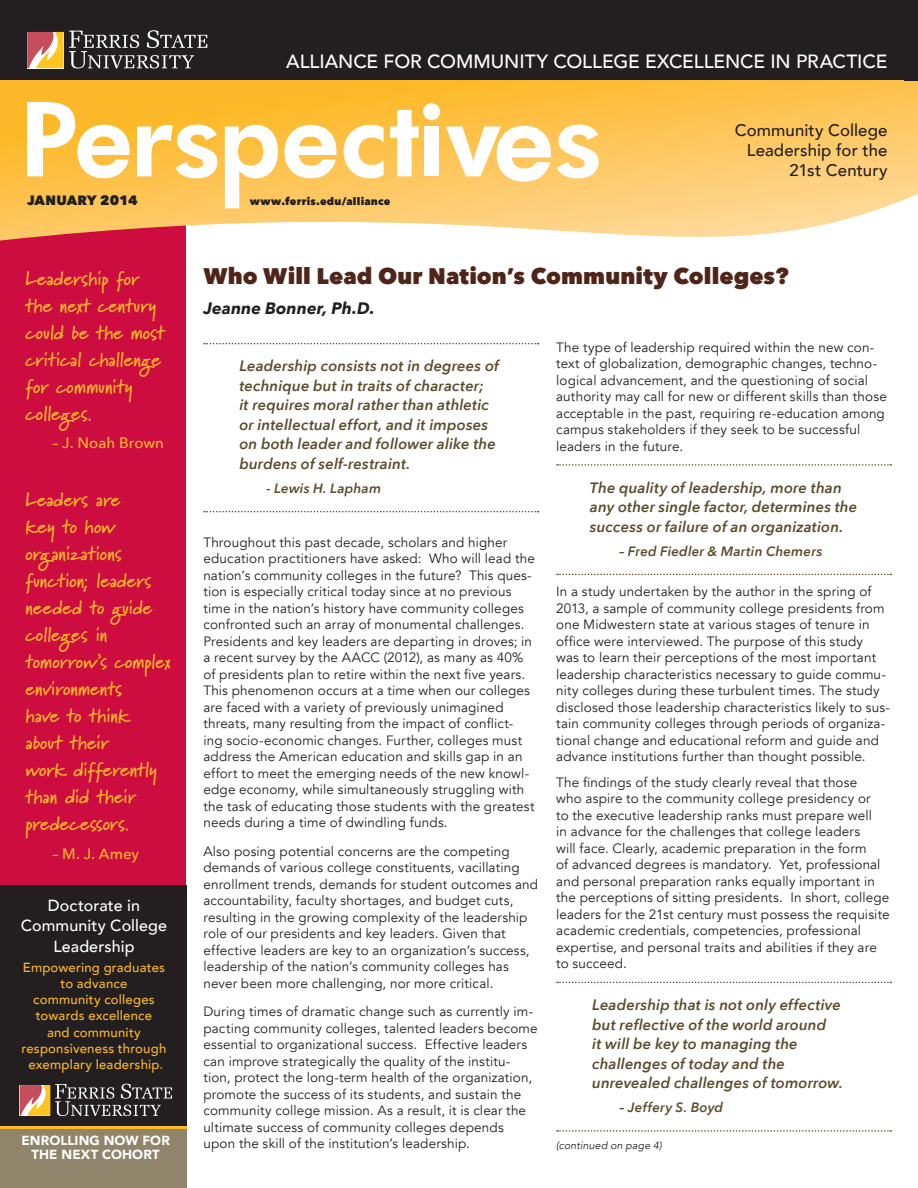
<style>
.page{position:relative;width:918px;height:1188px;background:#fff}
.page>*{position:absolute;margin:0;border:0;box-sizing:border-box;transform-origin:0 0}
.Head1{font:800 22.5px "Avenir Next";letter-spacing:.005em;color:#4f2519}
.Yellow_Quote{font:700 19.5px/27px "Marydale";color:#fcb828}
.t1{font:500 19.05px "Avenir";letter-spacing:-.005em;color:#fff}
.t2{font:500 16.8px/20.1px "Avenir";letter-spacing:.005em;color:#231f20;text-align:right}
.byline{font:italic 700 16.5px "Avenir Next";color:#231f20}
.t3{font:500 16.05px/20.5px "Avenir";letter-spacing:.005em;color:#fff;text-align:center}
.Brown_Quote_with_Rul{font:italic 600 15px/19.5px "Avenir Next";letter-spacing:.01em;color:#5b4b2c}
.Yellow-Attribute{font:500 15px "Avenir Next";letter-spacing:.005em;color:#fcb828}
.Bodytext{font:13.5px/16.5px "Avenir";letter-spacing:.01em;color:#231f20}
.Brown_Attribute{font:italic 600 13.5px "Avenir Next";letter-spacing:.015em;color:#5b4b2c}
.DATE{font:800 13.5px "Avenir Next";letter-spacing:-.005em;color:#231f20}
.t4{font:500 13.2px/16px "Avenir";letter-spacing:.015em;color:#fcb828;text-align:center}
.t5{font:900 13.2px/14.5px "Avenir";letter-spacing:.01em;color:#fff;text-align:center}
.DATE-2{font:800 10.5px "Avenir Next";letter-spacing:.025em;color:#231f20}
.bio{font:italic 10.5px "Avenir";letter-spacing:.02em;color:#231f20}
</style>
<div class="page">
<div style="left:0;top:0;width:185px;height:886px;background:#cd0d40"></div>
<svg style="left:0;top:80px;width:918px;height:169px"></svg>
<div style="left:0;top:0;width:918px;height:80px;background:#231f20"></div>
<svg style="left:27px;top:30px;width:180px;height:38px"></svg>
<svg style="left:137px;top:125px;width:80px;height:53px"></svg>
<svg style="left:225px;top:125px;width:53px;height:83px"></svg>
<svg style="left:284px;top:125px;width:53px;height:53px"></svg>
<svg style="left:27px;top:102px;width:103px;height:76px;background:#fddd98"></svg>
<svg style="left:344px;top:125px;width:40px;height:53px"></svg>
<svg style="left:390px;top:103px;width:50px;height:73px"></svg>
<div style="left:424px;top:126px;width:15px;height:50px;background:#fff"></div>
<svg style="left:557px;top:125px;width:42px;height:53px"></svg>
<svg style="left:446px;top:126px;width:105px;height:56px"></svg>
<div style="left:0;top:886px;width:187px;height:242px;background:#231f20"></div>
<svg style="left:0;top:1126px;width:187px;height:4px"></svg>
<div style="left:0;top:1130px;width:187px;height:58px;background:#90846b"></div>
<svg style="left:20px;top:1084px;width:152px;height:32px"></svg>
<div style="left:904px;top:0;width:14px;height:81px;background:#231f20"></div>
<svg style="left:204px;top:343px;width:334px;height:1px"></svg>
<svg style="left:204px;top:511px;width:334px;height:1px"></svg>
<svg style="left:557px;top:464px;width:334px;height:2px"></svg>
<svg style="left:557px;top:574px;width:334px;height:1px"></svg>
<svg style="left:557px;top:982px;width:334px;height:1px"></svg>
<svg style="left:557px;top:1130px;width:334px;height:2px"></svg>
<p class="t1" style="left:286px;top:45px;width:603px">ALLIANCE FOR COMMUNITY COLLEGE EXCELLENCE IN PRACTICE</p>
<p class="DATE" style="left:27px;top:192px;width:112px">JANUARY 2014</p>
<p class="DATE-2" style="left:250px;top:195px;width:142px">www.ferris.edu/alliance</p>
<p class="t2" style="left:735px;top:119px;width:154px">Community College<br>Leadership for the<br>21st Century</p>
<p class="Yellow_Quote" style="left:26px;top:264px;width:140px">Leadership for the next century could be the most critical challenge for community colleges.</p>
<p class="Yellow-Attribute" style="left:52px;top:430px;width:113px">– J. Noah Brown</p>
<p class="Yellow_Quote" style="left:26px;top:485px;width:146px">Leaders are<br>key to how organizations function; leaders needed to guide colleges in tomorrow’s complex environments<br>have to think about their<br>work differently than did their predecessors.</p>
<p class="Yellow-Attribute" style="left:52px;top:841px;width:88px">– M. J. Amey</p>
<p class="t3" style="left:21px;top:894px;width:148px">Doctorate in<br>Community College<br>Leadership</p>
<p class="t4" style="left:22px;top:959px;width:146px">Empowering graduates to advance<br>community colleges towards excellence<br>and community responsiveness through exemplary leadership.</p>
<p class="t5" style="left:21px;top:1132px;width:150px">ENROLLING NOW FOR<br>THE NEXT COHORT</p>
<p class="Head1" style="left:203px;top:262px;width:587px">Who Will Lead Our Nation’s Community Colleges?</p>
<p class="byline" style="left:203px;top:293px;width:173px">Jeanne Bonner, Ph.D.</p>
<p class="Bodytext" style="left:556px;top:339px;width:332px">The type of leadership required within the new con&shy;text of globalization, demographic changes, techno&shy;logical advancement, and the questioning of social authority may call for new or different skills than those acceptable in the past, requiring re-education among campus stakeholders if they seek to be successful leaders in the future.</p>
<p class="Brown_Quote_with_Rul" style="left:590px;top:477px;width:269px">The quality of leadership, more than any other single factor, determines the success or failure of an organization.</p>
<p class="Brown_Attribute" style="left:619px;top:539px;width:205px">– Fred Fiedler &amp; Martin Chemers</p>
<p class="Bodytext" style="left:556px;top:583px;width:335px">In a study undertaken by the author in the spring of 2013, a sample of community college presidents from one Midwestern state at various stages of tenure in office were interviewed. The purpose of this study<br>was to learn their perceptions of the most important leadership characteristics necessary to guide commu&shy;nity colleges during these turbulent times. The study disclosed those leadership characteristics likely to sus&shy;tain community colleges through periods of organiza&shy;tional change and educational reform and guide and advance institutions further than thought possible.</p>
<p class="Bodytext" style="left:556px;top:774px;width:335px">The findings of the study clearly reveal that those<br>who aspire to the community college presidency or<br>to the executive leadership ranks must prepare well<br>in advance for the challenges that college leaders<br>will face. Clearly, academic preparation in the form<br>of advanced degrees is mandatory. Yet, professional and personal preparation ranks equally important in the perceptions of sitting presidents. In short, college leaders for the 21st century must possess the requisite academic credentials, competencies, professional expertise, and personal traits and abilities if they are to succeed.</p>
<p class="Brown_Quote_with_Rul" style="left:592px;top:995px;width:252px">Leadership that is not only effective but reflective of the world around<br>it will be key to managing the challenges of today and the unrevealed challenges of tomorrow.</p>
<p class="Brown_Attribute" style="left:619px;top:1096px;width:105px">– Jeffery S. Boyd</p>
<p class="Brown_Quote_with_Rul" style="left:239px;top:356px;width:261px">Leadership consists not in degrees of technique but in traits of character;<br>it requires moral rather than athletic or intellectual effort, and it imposes on both leader and follower alike the burdens of self-restraint.</p>
<p class="Brown_Attribute" style="left:266px;top:477px;width:116px">- Lewis H. Lapham</p>
<p class="Bodytext" style="left:203px;top:534px;width:333px">Throughout this past decade, scholars and higher education practitioners have asked: Who will lead the nation’s community colleges in the future? This ques&shy;tion is especially critical today since at no previous time in the nation’s history have community colleges confronted such an array of monumental challenges.<br>Presidents and key leaders are departing in droves; in a recent survey by the AACC (2012), as many as 40% of presidents plan to retire within the next five years.<br>This phenomenon occurs at a time when our colleges are faced with a variety of previously unimagined threats, many resulting from the impact of conflict&shy;ing socio-economic changes. Further, colleges must address the American education and skills gap in an effort to meet the emerging needs of the new knowl&shy;edge economy, while simultaneously struggling with the task of educating those students with the greatest needs during a time of dwindling funds.</p>
<p class="Bodytext" style="left:203px;top:843px;width:336px">Also posing potential concerns are the competing demands of various college constituents, vacillating enrollment trends, demands for student outcomes and accountability, faculty shortages, and budget cuts, resulting in the growing complexity of the leadership role of our presidents and key leaders. Given that effective leaders are key to an organization’s success, leadership of the nation’s community colleges has never been more challenging, nor more critical.</p>
<p class="Bodytext" style="left:203px;top:1004px;width:336px">During times of dramatic change such as currently im&shy;pacting community colleges, talented leaders become essential to organizational success. Effective leaders can improve strategically the quality of the institu&shy;tion, protect the long-term health of the organization, promote the success of its students, and sustain the community college mission. As a result, it is clear the ultimate success of community colleges depends upon the skill of the institution’s leadership.</p>
<p class="bio" style="left:556px;top:1140px;width:107px">(continued on page 4)</p>
</div>
